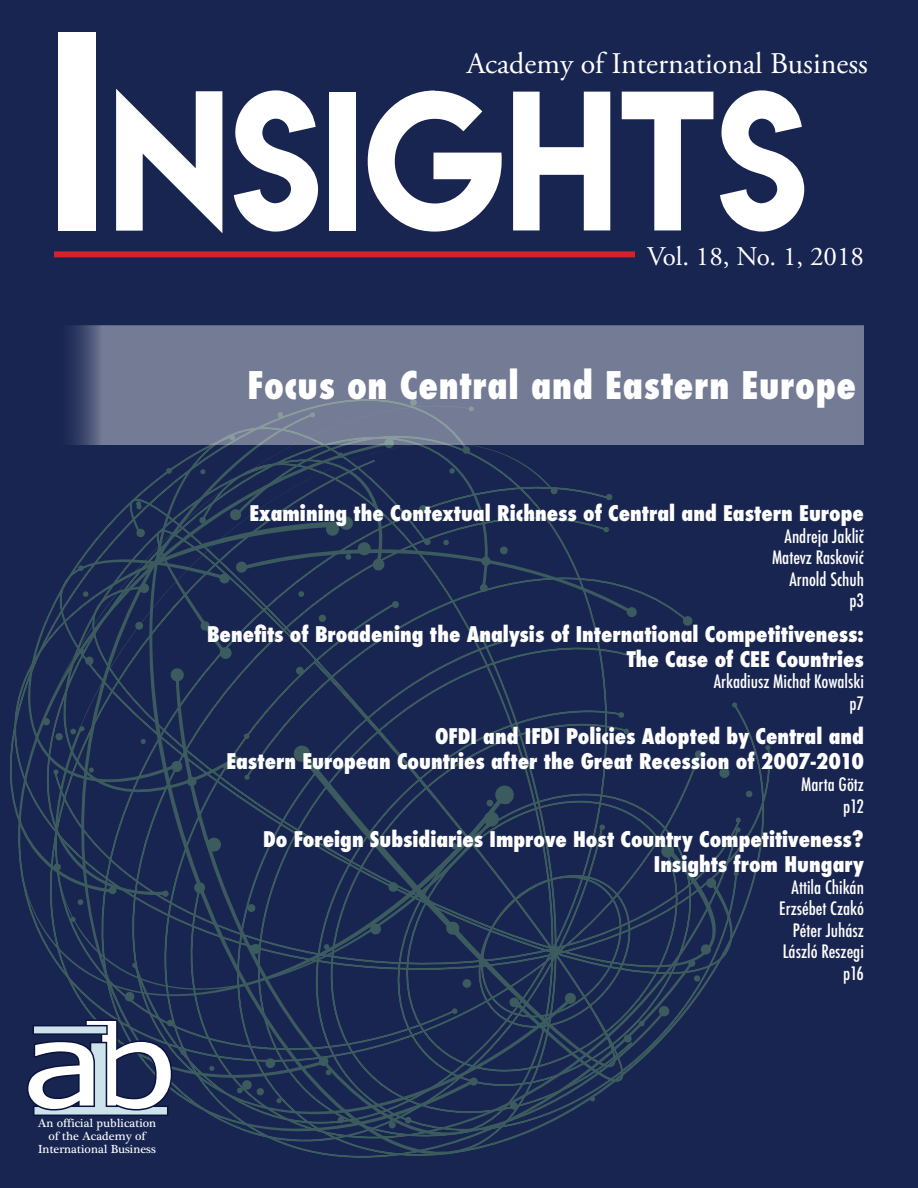
<style>
.page{position:relative;width:918px;height:1188px;background:#182551}
.page>*{position:absolute;margin:0;border:0;box-sizing:border-box;transform-origin:0 0}
.t1{font:176.4px "Lemon Milk";color:#fff;scale:.95 1}
.t2{font:800 condensed 37.05px "Futura";letter-spacing:.02em;color:#fff}
.t3{font:30px "Adobe Garamond Pro";color:#fff}
.t4{font:27px "Adobe Garamond Pro";color:#fff}
.t5{font:800 condensed 21px/25.2px "Futura";color:#fff;text-align:right}
.t6{font:500 condensed 18px/21.6px "Futura";color:#fff;text-align:right}
.t7{font:12px/12.9px "Plantagenet Cherokee";color:#fff;text-align:center}
.s1{font-size:252px}
</style>
<div class="page">
<svg style="left:25px;top:893px;width:124px;height:125px"></svg>
<svg style="left:10px;top:485px;width:139px;height:408px"></svg>
<svg style="left:149px;top:445px;width:412px;height:712px"></svg>
<svg style="left:249px;top:943px;width:12px;height:12px"></svg>
<svg style="left:404px;top:1116px;width:8px;height:9px"></svg>
<svg style="left:264px;top:1057px;width:11px;height:12px"></svg>
<svg style="left:292px;top:744px;width:18px;height:19px"></svg>
<svg style="left:243px;top:732px;width:7px;height:8px"></svg>
<svg style="left:336px;top:1115px;width:8px;height:10px"></svg>
<svg style="left:76px;top:898px;width:9px;height:7px"></svg>
<svg style="left:509px;top:1101px;width:10px;height:9px"></svg>
<svg style="left:246px;top:903px;width:11px;height:9px"></svg>
<svg style="left:107px;top:885px;width:11px;height:9px"></svg>
<svg style="left:383px;top:445px;width:12px;height:3px"></svg>
<svg style="left:617px;top:712px;width:7px;height:6px"></svg>
<svg style="left:165px;top:467px;width:8px;height:7px"></svg>
<svg style="left:682px;top:615px;width:11px;height:11px"></svg>
<svg style="left:170px;top:760px;width:28px;height:26px"></svg>
<svg style="left:387px;top:881px;width:12px;height:11px"></svg>
<svg style="left:123px;top:991px;width:13px;height:10px"></svg>
<svg style="left:461px;top:445px;width:10px;height:9px"></svg>
<svg style="left:193px;top:881px;width:13px;height:12px"></svg>
<svg style="left:369px;top:922px;width:13px;height:12px"></svg>
<svg style="left:206px;top:836px;width:16px;height:16px"></svg>
<svg style="left:622px;top:728px;width:7px;height:6px"></svg>
<svg style="left:336px;top:451px;width:9px;height:7px"></svg>
<svg style="left:82px;top:590px;width:8px;height:7px"></svg>
<svg style="left:77px;top:564px;width:8px;height:7px"></svg>
<svg style="left:317px;top:1055px;width:16px;height:21px"></svg>
<svg style="left:448px;top:467px;width:8px;height:7px"></svg>
<svg style="left:52px;top:862px;width:10px;height:9px"></svg>
<svg style="left:236px;top:1079px;width:29px;height:16px"></svg>
<svg style="left:161px;top:889px;width:9px;height:8px"></svg>
<svg style="left:323px;top:943px;width:8px;height:7px"></svg>
<svg style="left:387px;top:1120px;width:10px;height:10px"></svg>
<svg style="left:52px;top:768px;width:8px;height:7px"></svg>
<svg style="left:222px;top:754px;width:29px;height:26px"></svg>
<svg style="left:78px;top:648px;width:17px;height:17px"></svg>
<svg style="left:208px;top:1065px;width:8px;height:6px"></svg>
<svg style="left:732px;top:702px;width:5px;height:6px"></svg>
<svg style="left:765px;top:745px;width:6px;height:6px"></svg>
<svg style="left:139px;top:738px;width:8px;height:6px"></svg>
<svg style="left:589px;top:1095px;width:7px;height:7px"></svg>
<svg style="left:131px;top:961px;width:8px;height:7px"></svg>
<svg style="left:69px;top:916px;width:8px;height:6px"></svg>
<svg style="left:445px;top:749px;width:308px;height:338px"></svg>
<svg style="left:275px;top:1097px;width:8px;height:7px"></svg>
<svg style="left:87px;top:766px;width:8px;height:7px"></svg>
<svg style="left:199px;top:468px;width:8px;height:7px"></svg>
<svg style="left:134px;top:486px;width:509px;height:195px"></svg>
<svg style="left:41px;top:717px;width:45px;height:23px"></svg>
<div style="left:54px;top:251px;width:581px;height:6px;background:#d2232a"></div>
<svg style="left:27px;top:1018px;width:161px;height:98px"></svg>
<div style="left:71px;top:326px;width:792px;height:119px;background:#737b95"></div>
<h1 class="t1" style="left:46px;top:36px;width:803px"><span class="s1">I</span>NSIGHTS</h1>
<p class="t4" style="left:647px;top:240px;width:218px">Vol. 18, No. 1, 2018</p>
<h3 class="t3" style="left:467px;top:45px;width:402px">Academy of International Business</h3>
<h2 class="t2" style="left:248px;top:360px;width:610px">Focus on Central and Eastern Europe</h2>
<p class="t5" style="left:250px;top:501px;width:616px">Examining the Contextual Richness of Central and Eastern Europe</p>
<p class="t6" style="left:772px;top:525px;width:94px">Andreja Jaklič<br>Matevz Rasković<br>Arnold Schuh p3</p>
<p class="t5" style="left:207px;top:621px;width:658px">Benefits of Broadening the Analysis of International Competitiveness:<br>The Case of CEE Countries</p>
<p class="t6" style="left:714px;top:671px;width:152px">Arkadiusz Michał Kowalski p7</p>
<p class="t5" style="left:226px;top:724px;width:639px">OFDI and IFDI Policies Adopted by Central and<br>Eastern European Countries after the Great Recession of 2007-2010</p>
<p class="t6" style="left:801px;top:774px;width:64px">Marta Götz p12</p>
<p class="t5" style="left:263px;top:827px;width:602px">Do Foreign Subsidiaries Improve Host Country Competitiveness?<br>Insights from Hungary</p>
<p class="t6" style="left:779px;top:876px;width:86px">Attila Chikán<br>Erzsébet Czakó<br>Péter Juhász<br>László Reszegi p16</p>
<p class="t7" style="left:38px;top:1117px;width:120px">An official publication of the Academy of<br>International Business</p>
</div>
